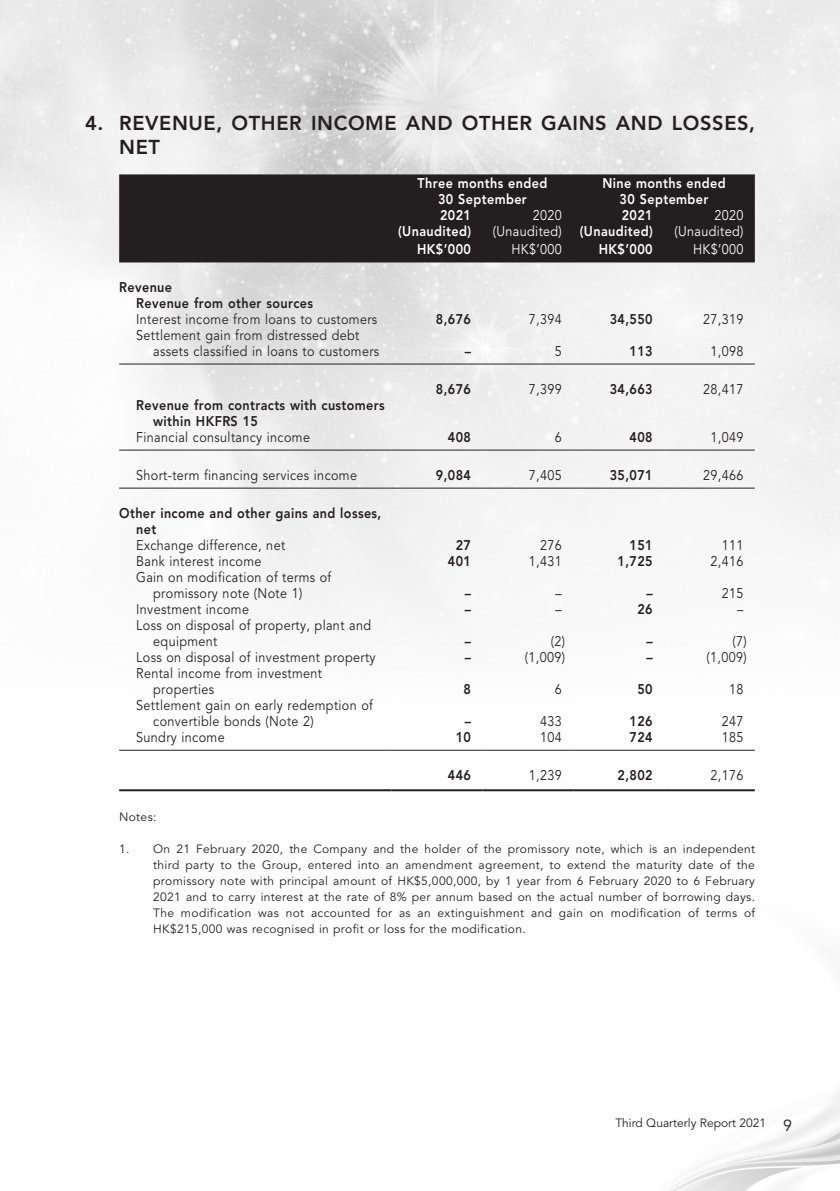
<style>
.page{position:relative;width:840px;height:1191px;background:#fff}
.page>*{position:absolute;margin:0;border:0;box-sizing:border-box;transform-origin:0 0}
._01_H1{font:800 20px/24px "Avenir LT Std";letter-spacing:.03em;color:#231f20}
._50_Table_txt_sub{font:14px/16px "Avenir LT Std";letter-spacing:.03em;color:#231f20;scale:.9 1}
._50_Table_txt_sub-2{font:800 14px/16px "Avenir LT Std";letter-spacing:.03em;color:#231f20;scale:.9 1}
._50_Table_txt{font:14px "Avenir LT Std";letter-spacing:.03em;color:#231f20;scale:.9 1}
._50_Table_txt-2{font:800 14px "Avenir LT Std";letter-spacing:.03em;color:#fff;scale:.9 1}
._50_Table_txt-3{font:800 14px "Avenir LT Std";letter-spacing:.03em;color:#231f20;scale:.9 1}
._50_Table_txt-4{font:14px "Avenir LT Std";letter-spacing:.03em;color:#fff;scale:.9 1}
._06_Notes{font:12px/16px "Avenir LT Std";letter-spacing:.03em;color:#231f20;text-align:justify}
._06_Notes-2{font:12px "Avenir LT Std";color:#231f20}
.s1{font-size:16px}
</style>
<div class="page">
<img style="left:0;top:0;width:839px;height:1191px">
<div style="left:119px;top:174px;width:635px;height:88px;background:#231f20"></div>
<hr style="left:119px;top:363px;width:272px;height:1px;background:#231f20">
<hr style="left:391px;top:363px;width:91px;height:1px;background:#231f20">
<hr style="left:482px;top:363px;width:91px;height:1px;background:#231f20">
<hr style="left:573px;top:363px;width:90px;height:1px;background:#231f20">
<hr style="left:663px;top:363px;width:91px;height:1px;background:#231f20">
<hr style="left:119px;top:449px;width:272px;height:1px;background:#231f20">
<hr style="left:391px;top:449px;width:91px;height:1px;background:#231f20">
<hr style="left:482px;top:449px;width:91px;height:1px;background:#231f20">
<hr style="left:573px;top:449px;width:90px;height:1px;background:#231f20">
<hr style="left:663px;top:449px;width:91px;height:1px;background:#231f20">
<hr style="left:119px;top:487px;width:272px;height:1px;background:#231f20">
<hr style="left:391px;top:487px;width:91px;height:1px;background:#231f20">
<hr style="left:482px;top:487px;width:91px;height:1px;background:#231f20">
<hr style="left:573px;top:487px;width:90px;height:1px;background:#231f20">
<hr style="left:663px;top:487px;width:91px;height:1px;background:#231f20">
<hr style="left:119px;top:749px;width:272px;height:1px;background:#231f20">
<hr style="left:391px;top:749px;width:91px;height:1px;background:#231f20">
<hr style="left:482px;top:749px;width:91px;height:1px;background:#231f20">
<hr style="left:573px;top:749px;width:90px;height:1px;background:#231f20">
<hr style="left:663px;top:749px;width:91px;height:1px;background:#231f20">
<hr style="left:119px;top:789px;width:272px;height:2px;background:#231f20">
<hr style="left:391px;top:789px;width:91px;height:2px;background:#231f20">
<hr style="left:482px;top:789px;width:91px;height:2px;background:#231f20">
<hr style="left:573px;top:789px;width:90px;height:2px;background:#231f20">
<hr style="left:663px;top:789px;width:91px;height:2px;background:#231f20">
<p class="_01_H1" style="left:119px;top:111px;width:637px;text-indent:-34px">4. REVENUE, OTHER INCOME AND OTHER GAINS AND LOSSES,<br>NET</p>
<p class="_50_Table_txt-2" style="left:417px;top:175px;width:146px">Three months ended</p>
<p class="_50_Table_txt-2" style="left:438px;top:191px;width:100px">30 September</p>
<p class="_50_Table_txt-2" style="left:602px;top:175px;width:138px">Nine months ended</p>
<p class="_50_Table_txt-2" style="left:619px;top:191px;width:100px">30 September</p>
<p class="_50_Table_txt-2" style="left:440px;top:207px;width:36px">2021</p>
<p class="_50_Table_txt-4" style="left:532px;top:207px;width:34px">2020</p>
<p class="_50_Table_txt-2" style="left:621px;top:207px;width:36px">2021</p>
<p class="_50_Table_txt-4" style="left:714px;top:207px;width:34px">2020</p>
<p class="_50_Table_txt-2" style="left:398px;top:223px;width:82px">(Unaudited)</p>
<p class="_50_Table_txt-4" style="left:492px;top:223px;width:78px">(Unaudited)</p>
<p class="_50_Table_txt-2" style="left:579px;top:223px;width:82px">(Unaudited)</p>
<p class="_50_Table_txt-4" style="left:674px;top:223px;width:78px">(Unaudited)</p>
<p class="_50_Table_txt-2" style="left:417px;top:241px;width:61px">HK$’000</p>
<p class="_50_Table_txt-4" style="left:511px;top:241px;width:58px">HK$’000</p>
<p class="_50_Table_txt-2" style="left:598px;top:241px;width:61px">HK$’000</p>
<p class="_50_Table_txt-4" style="left:692px;top:241px;width:58px">HK$’000</p>
<p class="_50_Table_txt_sub-2" style="left:119px;top:279px;width:60px">Revenue</p>
<p class="_50_Table_txt_sub-2" style="left:136px;top:295px;width:198px">Revenue from other sources</p>
<p class="_50_Table_txt_sub" style="left:136px;top:312px;width:269px">Interest income from loans to customers</p>
<p class="_50_Table_txt-3" style="left:435px;top:311px;width:40px">8,676</p>
<p class="_50_Table_txt" style="left:528px;top:311px;width:38px">7,394</p>
<p class="_50_Table_txt-3" style="left:609px;top:311px;width:49px">34,550</p>
<p class="_50_Table_txt" style="left:702px;top:311px;width:46px">27,319</p>
<p class="_50_Table_txt_sub" style="left:153px;top:328px;width:252px;text-indent:-17px">Settlement gain from distressed debt assets classified in loans to customers</p>
<p class="_50_Table_txt-3" style="left:464px;top:343px;width:8px">–</p>
<p class="_50_Table_txt" style="left:554px;top:343px;width:9px">5</p>
<p class="_50_Table_txt-3" style="left:629px;top:343px;width:27px">113</p>
<p class="_50_Table_txt" style="left:710px;top:343px;width:38px">1,098</p>
<p class="_50_Table_txt-3" style="left:435px;top:381px;width:40px">8,676</p>
<p class="_50_Table_txt" style="left:528px;top:381px;width:38px">7,399</p>
<p class="_50_Table_txt-3" style="left:609px;top:381px;width:49px">34,663</p>
<p class="_50_Table_txt" style="left:702px;top:381px;width:46px">28,417</p>
<p class="_50_Table_txt_sub-2" style="left:153px;top:397px;width:259px;text-indent:-17px">Revenue from contracts with customers within HKFRS 15</p>
<p class="_50_Table_txt_sub" style="left:136px;top:430px;width:194px">Financial consultancy income</p>
<p class="_50_Table_txt-3" style="left:447px;top:429px;width:27px">408</p>
<p class="_50_Table_txt" style="left:554px;top:429px;width:9px">6</p>
<p class="_50_Table_txt-3" style="left:629px;top:429px;width:27px">408</p>
<p class="_50_Table_txt" style="left:710px;top:429px;width:38px">1,049</p>
<p class="_50_Table_txt_sub" style="left:136px;top:468px;width:247px">Short-term financing services income</p>
<p class="_50_Table_txt-3" style="left:435px;top:467px;width:40px">9,084</p>
<p class="_50_Table_txt" style="left:528px;top:467px;width:38px">7,405</p>
<p class="_50_Table_txt-3" style="left:609px;top:467px;width:49px">35,071</p>
<p class="_50_Table_txt" style="left:702px;top:467px;width:46px">29,466</p>
<p class="_50_Table_txt_sub-2" style="left:136px;top:505px;width:274px;text-indent:-17px">Other income and other gains and losses, net</p>
<p class="_50_Table_txt_sub" style="left:136px;top:538px;width:167px">Exchange difference, net</p>
<p class="_50_Table_txt-3" style="left:455px;top:537px;width:18px">27</p>
<p class="_50_Table_txt" style="left:540px;top:537px;width:26px">276</p>
<p class="_50_Table_txt-3" style="left:629px;top:537px;width:27px">151</p>
<p class="_50_Table_txt" style="left:721px;top:537px;width:26px">111</p>
<p class="_50_Table_txt_sub" style="left:136px;top:554px;width:141px">Bank interest income</p>
<p class="_50_Table_txt-3" style="left:447px;top:553px;width:27px">401</p>
<p class="_50_Table_txt" style="left:528px;top:553px;width:38px">1,431</p>
<p class="_50_Table_txt-3" style="left:617px;top:553px;width:40px">1,725</p>
<p class="_50_Table_txt" style="left:710px;top:553px;width:38px">2,416</p>
<p class="_50_Table_txt_sub" style="left:153px;top:570px;width:199px;text-indent:-17px">Gain on modification of terms of promissory note (Note 1)</p>
<p class="_50_Table_txt-3" style="left:464px;top:585px;width:8px">–</p>
<p class="_50_Table_txt" style="left:555px;top:585px;width:8px">–</p>
<p class="_50_Table_txt-3" style="left:646px;top:585px;width:8px">–</p>
<p class="_50_Table_txt" style="left:721px;top:585px;width:26px">215</p>
<p class="_50_Table_txt_sub" style="left:136px;top:602px;width:127px">Investment income</p>
<p class="_50_Table_txt-3" style="left:464px;top:601px;width:8px">–</p>
<p class="_50_Table_txt" style="left:555px;top:601px;width:8px">–</p>
<p class="_50_Table_txt-3" style="left:637px;top:601px;width:18px">26</p>
<p class="_50_Table_txt" style="left:736px;top:601px;width:9px">–</p>
<p class="_50_Table_txt_sub" style="left:153px;top:618px;width:243px;text-indent:-17px">Loss on disposal of property, plant and equipment</p>
<p class="_50_Table_txt-3" style="left:464px;top:633px;width:8px">–</p>
<p class="_50_Table_txt" style="left:550px;top:633px;width:17px">(2)</p>
<p class="_50_Table_txt-3" style="left:646px;top:633px;width:8px">–</p>
<p class="_50_Table_txt" style="left:732px;top:633px;width:17px">(7)</p>
<p class="_50_Table_txt_sub" style="left:136px;top:650px;width:267px">Loss on disposal of investment property</p>
<p class="_50_Table_txt-3" style="left:464px;top:649px;width:8px">–</p>
<p class="_50_Table_txt" style="left:524px;top:649px;width:46px">(1,009)</p>
<p class="_50_Table_txt-3" style="left:646px;top:649px;width:8px">–</p>
<p class="_50_Table_txt" style="left:706px;top:649px;width:46px">(1,009)</p>
<p class="_50_Table_txt_sub" style="left:153px;top:666px;width:189px;text-indent:-17px">Rental income from investment properties</p>
<p class="_50_Table_txt-3" style="left:463px;top:681px;width:10px">8</p>
<p class="_50_Table_txt" style="left:554px;top:681px;width:9px">6</p>
<p class="_50_Table_txt-3" style="left:637px;top:681px;width:18px">50</p>
<p class="_50_Table_txt" style="left:728px;top:681px;width:17px">18</p>
<p class="_50_Table_txt_sub" style="left:153px;top:698px;width:245px;text-indent:-17px">Settlement gain on early redemption of convertible bonds (Note 2)</p>
<p class="_50_Table_txt-3" style="left:464px;top:713px;width:8px">–</p>
<p class="_50_Table_txt" style="left:540px;top:713px;width:26px">433</p>
<p class="_50_Table_txt-3" style="left:629px;top:713px;width:27px">126</p>
<p class="_50_Table_txt" style="left:721px;top:713px;width:26px">247</p>
<p class="_50_Table_txt_sub" style="left:136px;top:730px;width:100px">Sundry income</p>
<p class="_50_Table_txt-3" style="left:455px;top:729px;width:18px">10</p>
<p class="_50_Table_txt" style="left:540px;top:729px;width:26px">104</p>
<p class="_50_Table_txt-3" style="left:629px;top:729px;width:27px">724</p>
<p class="_50_Table_txt" style="left:721px;top:729px;width:26px">185</p>
<p class="_50_Table_txt-3" style="left:447px;top:767px;width:27px">446</p>
<p class="_50_Table_txt" style="left:528px;top:767px;width:38px">1,239</p>
<p class="_50_Table_txt-3" style="left:617px;top:767px;width:40px">2,802</p>
<p class="_50_Table_txt" style="left:710px;top:767px;width:38px">2,176</p>
<p class="_06_Notes" style="left:119px;top:808px;width:39px">Notes:</p>
<p class="_06_Notes" style="left:153px;top:840px;width:603px;text-indent:-34px">1. On 21 February 2020, the Company and the holder of the promissory note, which is an independent third party to the Group, entered into an amendment agreement, to extend the maturity date of the promissory note with principal amount of HK$5,000,000, by 1 year from 6 February 2020 to 6 February 2021 and to carry interest at the rate of 8% per annum based on the actual number of borrowing days.<br>The modification was not accounted for as an extinguishment and gain on modification of terms of HK$215,000 was recognised in profit or loss for the modification.</p>
<p class="_06_Notes-2" style="left:615px;top:1116px;width:178px">Third Quarterly Report 2021 <span class="s1">9</span></p>
</div>
